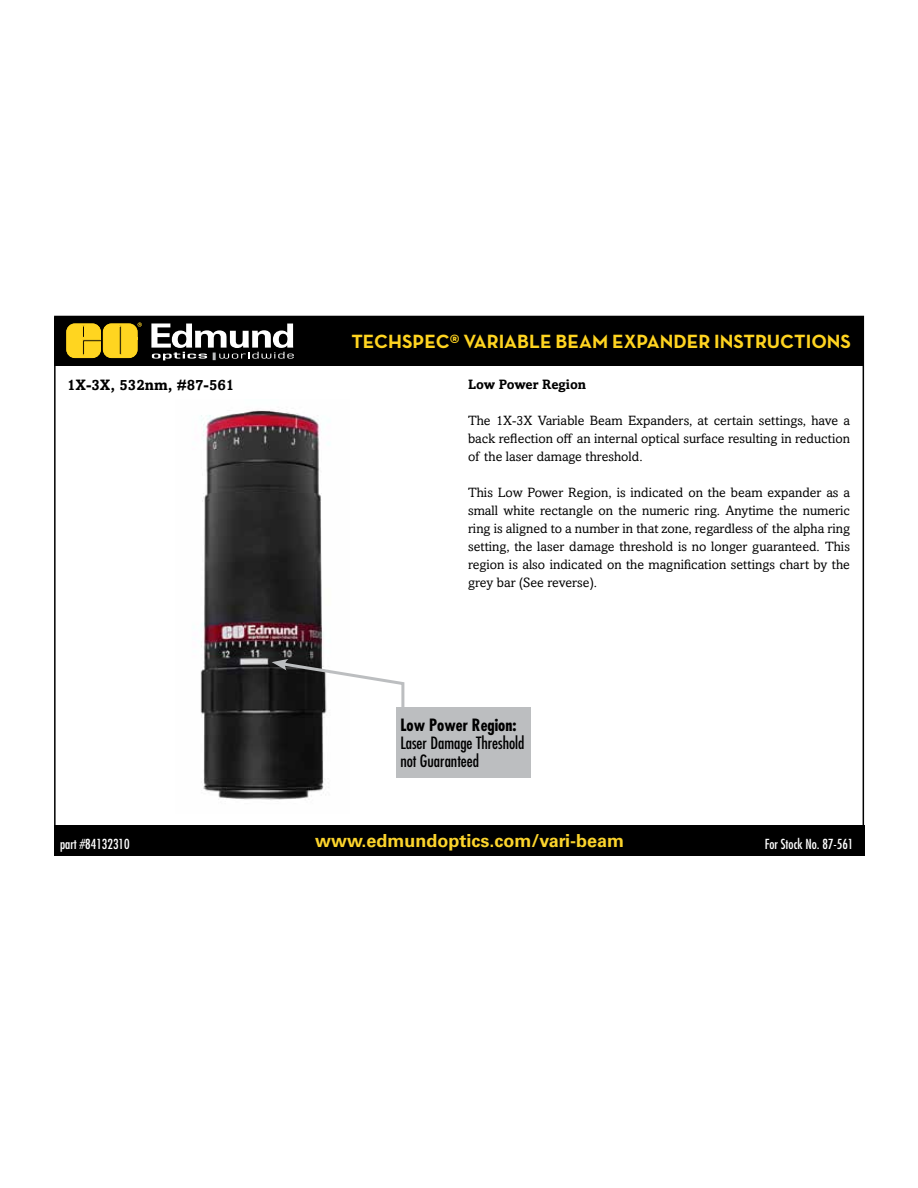
<style>
.page{position:relative;width:918px;height:1188px;background:#fff}
.page>*{position:absolute;margin:0;border:0;box-sizing:border-box;transform-origin:0 0}
.t1{font:700 19.5px "Neutra Text TF";color:#ffd420}
.t2{font:700 18px "Univers LT Std";color:#fcd42c}
.t3{font:condensed 16.5px/18px "Futura Std";color:#000}
.t4{font:700 condensed 16.5px "Futura Std";color:#000}
.t5{font:700 15px "Amasis MT Std";color:#000}
.t6{font:13.5px/18px "Amasis MT Std";color:#000;text-align:justify}
.t7{font:condensed 13.5px "Futura Std";color:#fff}
.t8{font:700 13.5px "Amasis MT Std";color:#000}
</style>
<div class="page">
<div style="left:54px;top:825px;width:810px;height:31px;background:#000"></div>
<img style="left:200px;top:410px;width:129px;height:390px">
<div style="left:54px;top:317px;width:810px;height:49px;background:#000"></div>
<svg style="left:66px;top:323px;width:76px;height:35px;background:#d5b21a"></svg>
<svg style="left:151px;top:323px;width:143px;height:37px"></svg>
<div style="left:396px;top:707px;width:134px;height:71px;background:#bcbec0"></div>
<svg style="left:272px;top:659px;width:133px;height:55px"></svg>
<h1 class="t1" style="left:351px;top:329px;width:501px">TECHSPEC® VARIABLE BEAM EXPANDER INSTRUCTIONS</h1>
<p class="t5" style="left:67px;top:376px;width:169px">1X-3X, 532nm, #87-561</p>
<p class="t8" style="left:468px;top:376px;width:120px">Low Power Region</p>
<p class="t6" style="left:468px;top:412px;width:383px">The 1X-3X Variable Beam Expanders, at certain settings, have a back reflection off an internal optical surface resulting in reduction of the laser damage threshold.</p>
<p class="t6" style="left:468px;top:484px;width:384px">This Low Power Region, is indicated on the beam expander as a small white rectangle on the numeric ring. Anytime the numeric ring is aligned to a number in that zone, regardless of the alpha ring setting, the laser damage threshold is no longer guaranteed. This region is also indicated on the magnification settings chart by the grey bar (See reverse).</p>
<p class="t4" style="left:400px;top:715px;width:118px">Low Power Region:</p>
<p class="t3" style="left:400px;top:734px;width:126px">Laser Damage Threshold not Guaranteed</p>
<p class="t7" style="left:60px;top:836px;width:71px">part #84132310</p>
<h2 class="t2" style="left:315px;top:830px;width:311px">www.edmundoptics.com/vari-beam</h2>
<p class="t7" style="left:765px;top:836px;width:90px">For Stock No. 87-561</p>
</div>
